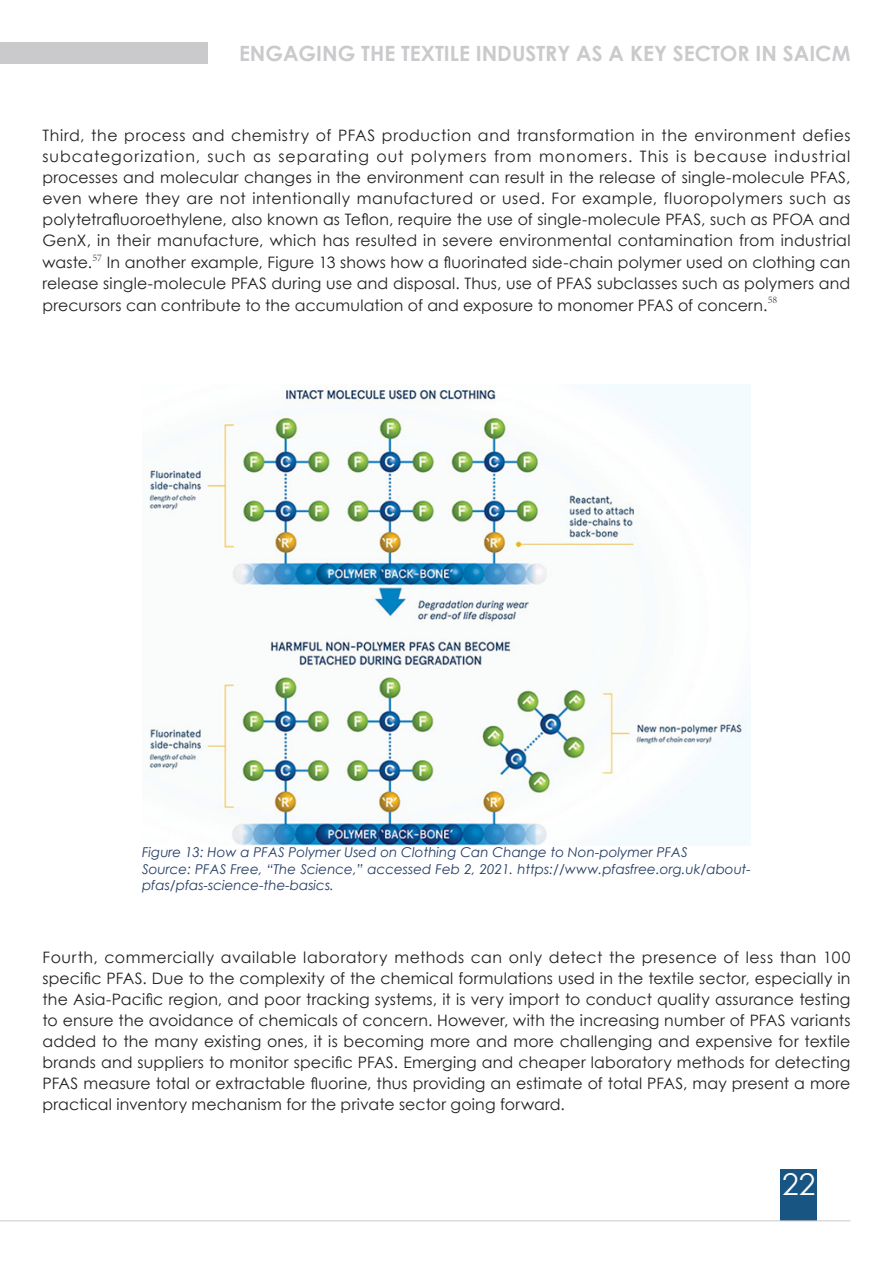
<style>
.page{position:relative;width:893px;height:1263px;background:#fff}
.page>*{position:absolute;margin:0;border:0;box-sizing:border-box;transform-origin:0 0}
.t1{font:30px "Century Gothic";color:#fff}
.t2{font:700 21px "Century Gothic";color:#cac9cc}
.t3{font:15.75px/21px "Century Gothic";letter-spacing:.01em;color:#231f20;text-align:justify}
.t4{font:italic 13.5px/16.2px "Century Gothic";color:#223b62}
.t5{font:300 10.5px "Adobe Song Std";color:#231f20}
</style>
<div class="page">
<div style="left:781px;top:1169px;width:36px;height:51px;background:#195582"></div>
<div style="left:0;top:43px;width:207px;height:21px;background:#cac9cc"></div>
<hr style="left:0;top:1220px;width:850px;height:1px;background:#cac9cc">
<img style="left:149px;top:385px;width:602px;height:461px">
<h2 class="t2" style="left:239px;top:37px;width:613px">ENGAGING THE TEXTILE INDUSTRY AS A KEY SECTOR IN SAICM</h2>
<p class="t3" style="left:43px;top:125px;width:809px">Third, the process and chemistry of PFAS production and transformation in the environment defies subcategorization, such as separating out polymers from monomers. This is because industrial processes and molecular changes in the environment can result in the release of single-molecule PFAS, even where they are not intentionally manufactured or used. For example, fluoropolymers such as polytetrafluoroethylene, also known as Teflon, require the use of single-molecule PFAS, such as PFOA and GenX, in their manufacture, which has resulted in severe environmental contamination from industrial waste.</p>
<p class="t5" style="left:92px;top:251px;width:11px">57</p>
<p class="t3" style="left:43px;top:252px;width:809px;line-height:20.4px;text-align:right">In another example, Figure 13 shows how a fluorinated side-chain polymer used on clothing can<br>release single-molecule PFAS during use and disposal. Thus, use of PFAS subclasses such as polymers and</p>
<p class="t3" style="left:43px;top:294px;width:726px">precursors can contribute to the accumulation of and exposure to monomer PFAS of concern.</p>
<p class="t5" style="left:768px;top:294px;width:11px">58</p>
<p class="t4" style="left:142px;top:844px;width:610px">Figure 13: How a PFAS Polymer Used on Clothing Can Change to Non-polymer PFAS<br>Source: PFAS Free, “The Science,” accessed Feb 2, 2021. https://www.pfasfree.org.uk/about&shy;pfas/pfas-science-the-basics.</p>
<p class="t3" style="left:43px;top:946px;width:809px">Fourth, commercially available laboratory methods can only detect the presence of less than 100 specific PFAS. Due to the complexity of the chemical formulations used in the textile sector, especially in the Asia-Pacific region, and poor tracking systems, it is very import to conduct quality assurance testing to ensure the avoidance of chemicals of concern. However, with the increasing number of PFAS variants added to the many existing ones, it is becoming more and more challenging and expensive for textile brands and suppliers to monitor specific PFAS. Emerging and cheaper laboratory methods for detecting PFAS measure total or extractable fluorine, thus providing an estimate of total PFAS, may present a more practical inventory mechanism for the private sector going forward.</p>
<h1 class="t1" style="left:782px;top:1163px;width:35px">22</h1>
</div>
